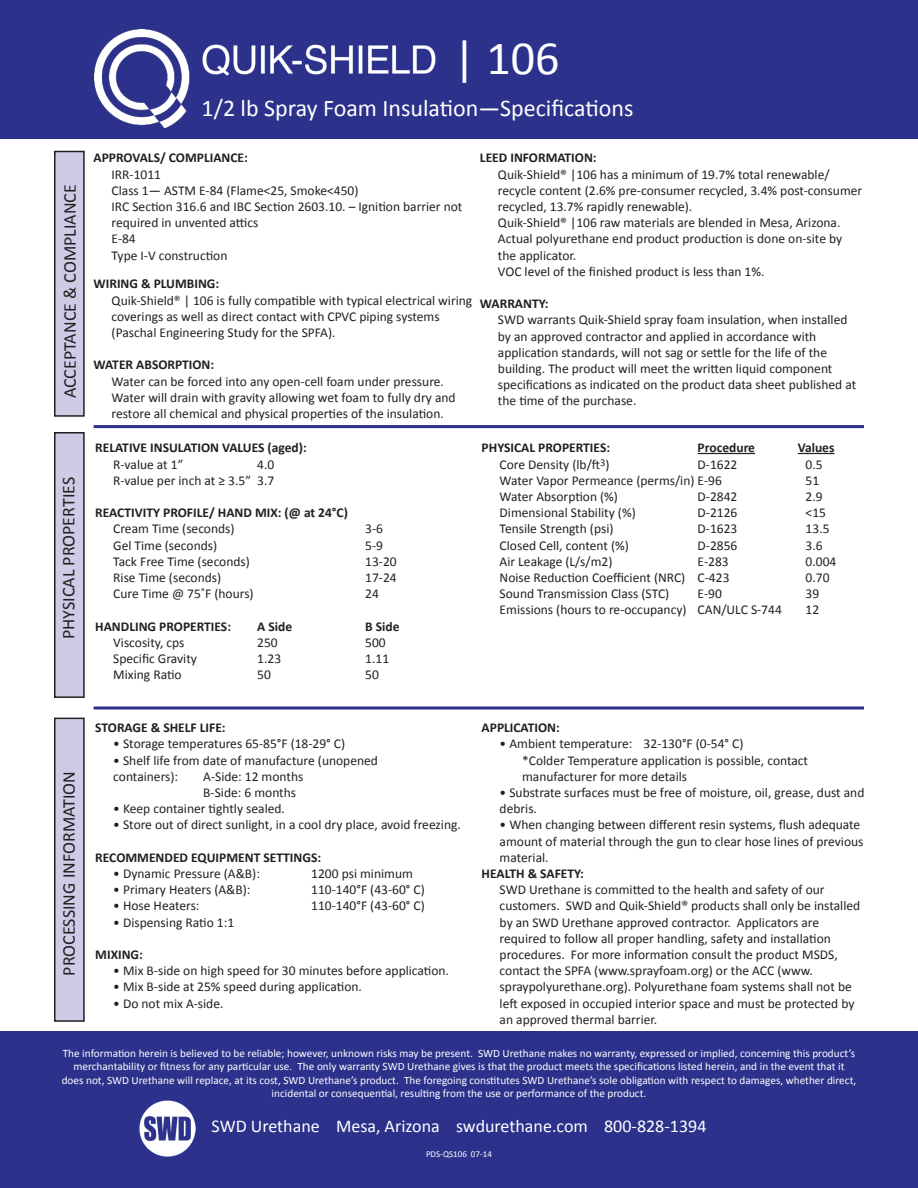
<style>
.page{position:relative;width:918px;height:1188px;background:#fff}
.page>*{position:absolute;margin:0;border:0;box-sizing:border-box;transform-origin:0 0}
.t1{font:48px "Calibri";color:#fff}
.t2{font:24px "Calibri";color:#fff}
.t3{font:18px "Calibri";color:#231f20}
.t4{font:18px "Calibri";color:#fff}
.t5{font:13.5px/16.2px "Calibri";color:#231f20}
.t6{font:700 13.5px "Calibri";color:#231f20}
.t7{font:11.25px/13.5px "Calibri";color:#fff;text-align:center}
.t8{font:9px "Calibri";color:#fff}
</style>
<div class="page">
<div style="left:0;top:1031px;width:918px;height:157px;background:#2c318b"></div>
<div style="left:0;top:0;width:918px;height:138px;background:#2c318b"></div>
<img style="left:140px;top:1100px;width:56px;height:56px">
<hr style="left:698px;top:453px;width:57px;height:1px;background:#231f20">
<hr style="left:798px;top:453px;width:36px;height:1px;background:#231f20">
<div style="left:55px;top:152px;width:29px;height:264px;background:#cdcbe5"></div>
<div style="left:54px;top:151px;width:31px;height:266px;border:2px solid #231f20"></div>
<div style="left:55px;top:433px;width:29px;height:264px;background:#cdcbe5"></div>
<div style="left:54px;top:432px;width:31px;height:266px;border:2px solid #231f20"></div>
<div style="left:55px;top:718px;width:29px;height:303px;background:#cdcbe5"></div>
<div style="left:54px;top:718px;width:31px;height:304px;border:2px solid #231f20"></div>
<img style="left:95px;top:30px;width:95px;height:97px">
<hr style="left:94px;top:425px;width:770px;height:3px;background:#2c318b">
<svg style="left:94px;top:706px;width:770px;height:4px;background:#6064a7"></svg>
<img style="left:202px;top:44px;width:234px;height:32px">
<h3 class="t3" style="left:59px;top:398px;width:216px;rotate:-90deg">ACCEPTANCE &amp; COMPLIANCE</h3>
<h3 class="t3" style="left:57px;top:639px;width:164px;rotate:-90deg">PHYSICAL PROPERTIES</h3>
<h3 class="t3" style="left:57px;top:976px;width:206px;rotate:-90deg">PROCESSING INFORMATION</h3>
<h1 class="t1" style="left:453px;top:27px;width:107px">| 106</h1>
<h2 class="t2" style="left:202px;top:92px;width:433px">1/2 lb Spray Foam Insulation—Specifications</h2>
<p class="t6" style="left:94px;top:149px;width:156px">APPROVALS/ COMPLIANCE:</p>
<p class="t5" style="left:112px;top:166px;width:352px">IRR-1011<br>Class 1— ASTM E-84 (Flame&lt;25, Smoke&lt;450)<br>IRC Section 316.6 and IBC Section 2603.10. – Ignition barrier not required in unvented attics<br>E-84<br>Type I-V construction</p>
<p class="t6" style="left:94px;top:275px;width:127px">WIRING &amp; PLUMBING:</p>
<p class="t5" style="left:112px;top:292px;width:362px">Quik-Shield® | 106 is fully compatible with typical electrical wiring coverings as well as direct contact with CPVC piping systems (Paschal Engineering Study for the SPFA).</p>
<p class="t6" style="left:94px;top:356px;width:122px">WATER ABSORPTION:</p>
<p class="t5" style="left:112px;top:373px;width:346px">Water can be forced into any open-cell foam under pressure.<br>Water will drain with gravity allowing wet foam to fully dry and restore all chemical and physical properties of the insulation.</p>
<p class="t6" style="left:480px;top:149px;width:118px">LEED INFORMATION:</p>
<p class="t5" style="left:498px;top:166px;width:366px">Quik-Shield® |106 has a minimum of 19.7% total renewable/ recycle content (2.6% pre-consumer recycled, 3.4% post-consumer recycled, 13.7% rapidly renewable).<br>Quik-Shield® |106 raw materials are blended in Mesa, Arizona.<br>Actual polyurethane end product production is done on-site by the applicator.<br>VOC level of the finished product is less than 1%.</p>
<p class="t6" style="left:480px;top:295px;width:70px">WARRANTY:</p>
<p class="t5" style="left:498px;top:312px;width:360px">SWD warrants Quik-Shield spray foam insulation, when installed by an approved contractor and applied in accordance with application standards, will not sag or settle for the life of the building. The product will meet the written liquid component specifications as indicated on the product data sheet published at the time of the purchase.</p>
<p class="t6" style="left:95px;top:439px;width:213px">RELATIVE INSULATION VALUES (aged):</p>
<p class="t5" style="left:113px;top:456px;width:72px">R-value at 1”</p>
<p class="t5" style="left:113px;top:456px;width:163px;text-align:right">4.0<br>R-value per inch at ≥ 3.5” 3.7</p>
<p class="t6" style="left:95px;top:504px;width:254px">REACTIVITY PROFILE/ HAND MIX: (@ at 24°C)</p>
<p class="t5" style="left:113px;top:521px;width:123px">Cream Time (seconds)</p>
<p class="t5" style="left:365px;top:521px;width:19px">3-6</p>
<p class="t5" style="left:113px;top:537px;width:105px">Gel Time (seconds)</p>
<p class="t5" style="left:365px;top:537px;width:19px">5-9</p>
<p class="t5" style="left:113px;top:553px;width:138px">Tack Free Time (seconds)</p>
<p class="t5" style="left:365px;top:553px;width:33px">13-20</p>
<p class="t5" style="left:113px;top:569px;width:110px">Rise Time (seconds)</p>
<p class="t5" style="left:365px;top:569px;width:33px">17-24</p>
<p class="t5" style="left:113px;top:586px;width:142px">Cure Time @ 75˚F (hours)</p>
<p class="t5" style="left:365px;top:586px;width:15px">24</p>
<p class="t6" style="left:95px;top:617px;width:137px">HANDLING PROPERTIES:</p>
<p class="t6" style="left:257px;top:617px;width:36px">A Side</p>
<p class="t6" style="left:365px;top:617px;width:36px">B Side</p>
<p class="t5" style="left:113px;top:634px;width:73px">Viscosity, cps</p>
<p class="t5" style="left:257px;top:634px;width:22px">250</p>
<p class="t5" style="left:365px;top:634px;width:22px">500</p>
<p class="t5" style="left:113px;top:650px;width:85px">Specific Gravity</p>
<p class="t5" style="left:257px;top:650px;width:25px">1.23</p>
<p class="t5" style="left:365px;top:650px;width:25px">1.11</p>
<p class="t5" style="left:113px;top:667px;width:70px">Mixing Ratio</p>
<p class="t5" style="left:257px;top:667px;width:15px">50</p>
<p class="t5" style="left:365px;top:667px;width:15px">50</p>
<p class="t6" style="left:95px;top:719px;width:132px">STORAGE &amp; SHELF LIFE:</p>
<p class="t5" style="left:113px;top:736px;width:233px">• Storage temperatures 65-85°F (18-29° C)</p>
<p class="t5" style="left:113px;top:752px;width:266px">• Shelf life from date of manufacture (unopened containers):</p>
<p class="t5" style="left:203px;top:768px;width:102px">A-Side: 12 months<br>B-Side: 6 months</p>
<p class="t5" style="left:113px;top:801px;width:173px">• Keep container tightly sealed.</p>
<p class="t5" style="left:113px;top:817px;width:349px">• Store out of direct sunlight, in a cool dry place, avoid freezing.</p>
<p class="t6" style="left:95px;top:849px;width:227px">RECOMMENDED EQUIPMENT SETTINGS:</p>
<p class="t5" style="left:113px;top:865px;width:148px">• Dynamic Pressure (A&amp;B):</p>
<p class="t5" style="left:311px;top:865px;width:103px">1200 psi minimum</p>
<p class="t5" style="left:113px;top:882px;width:139px">• Primary Heaters (A&amp;B):</p>
<p class="t5" style="left:311px;top:882px;width:115px">110-140°F (43-60° C)</p>
<p class="t5" style="left:113px;top:898px;width:88px">• Hose Heaters:</p>
<p class="t5" style="left:311px;top:898px;width:115px">110-140°F (43-60° C)</p>
<p class="t5" style="left:113px;top:914px;width:122px">• Dispensing Ratio 1:1</p>
<p class="t6" style="left:95px;top:946px;width:49px">MIXING:</p>
<p class="t5" style="left:113px;top:963px;width:337px">• Mix B-side on high speed for 30 minutes before application.</p>
<p class="t5" style="left:113px;top:979px;width:250px">• Mix B-side at 25% speed during application.</p>
<p class="t5" style="left:113px;top:995px;width:112px">• Do not mix A-side.</p>
<p class="t6" style="left:482px;top:439px;width:130px">PHYSICAL PROPERTIES:</p>
<p class="t6" style="left:698px;top:439px;width:59px">Procedure</p>
<p class="t6" style="left:798px;top:439px;width:38px">Values</p>
<p class="t5" style="left:500px;top:456px;width:112px">Core Density (lb/ft<sup>3</sup>)</p>
<p class="t5" style="left:698px;top:456px;width:41px">D-1622</p>
<p class="t5" style="left:806px;top:456px;width:19px">0.5</p>
<p class="t5" style="left:500px;top:472px;width:224px">Water Vapor Permeance (perms/in) E-96</p>
<p class="t5" style="left:806px;top:472px;width:15px">51</p>
<p class="t5" style="left:500px;top:488px;width:120px">Water Absorption (%)</p>
<p class="t5" style="left:698px;top:488px;width:41px">D-2842</p>
<p class="t5" style="left:806px;top:488px;width:19px">2.9</p>
<p class="t5" style="left:500px;top:505px;width:138px">Dimensional Stability (%)</p>
<p class="t5" style="left:698px;top:505px;width:41px">D-2126</p>
<p class="t5" style="left:806px;top:505px;width:22px">&lt;15</p>
<p class="t5" style="left:500px;top:521px;width:115px">Tensile Strength (psi)</p>
<p class="t5" style="left:698px;top:521px;width:41px">D-1623</p>
<p class="t5" style="left:806px;top:521px;width:25px">13.5</p>
<p class="t5" style="left:500px;top:537px;width:131px">Closed Cell, content (%)</p>
<p class="t5" style="left:698px;top:537px;width:41px">D-2856</p>
<p class="t5" style="left:806px;top:537px;width:19px">3.6</p>
<p class="t5" style="left:500px;top:553px;width:114px">Air Leakage (L/s/m2)</p>
<p class="t5" style="left:698px;top:553px;width:33px">E-283</p>
<p class="t5" style="left:806px;top:553px;width:32px">0.004</p>
<p class="t5" style="left:500px;top:569px;width:231px">Noise Reduction Coefficient (NRC) C-423</p>
<p class="t5" style="left:806px;top:569px;width:25px">0.70</p>
<p class="t5" style="left:500px;top:586px;width:171px">Sound Transmission Class (STC)</p>
<p class="t5" style="left:698px;top:586px;width:26px">E-90</p>
<p class="t5" style="left:806px;top:586px;width:15px">39</p>
<p class="t5" style="left:500px;top:602px;width:284px">Emissions (hours to re-occupancy) CAN/ULC S-744</p>
<p class="t5" style="left:806px;top:602px;width:15px">12</p>
<p class="t6" style="left:482px;top:719px;width:80px">APPLICATION:</p>
<p class="t5" style="left:522px;top:736px;width:288px;text-indent:-23px">• Ambient temperature: 32-130°F (0-54° C)<br>*Colder Temperature application is possible, contact manufacturer for more details</p>
<p class="t5" style="left:500px;top:784px;width:366px">• Substrate surfaces must be free of moisture, oil, grease, dust and debris.</p>
<p class="t5" style="left:500px;top:817px;width:365px">• When changing between different resin systems, flush adequate amount of material through the gun to clear hose lines of previous material.</p>
<p class="t6" style="left:482px;top:865px;width:104px">HEALTH &amp; SAFETY:</p>
<p class="t5" style="left:500px;top:882px;width:362px">SWD Urethane is committed to the health and safety of our customers. SWD and Quik-Shield® products shall only be installed by an SWD Urethane approved contractor. Applicators are required to follow all proper handling, safety and installation procedures. For more information consult the product MSDS, contact the SPFA (www.sprayfoam.org) or the ACC (www. spraypolyurethane.org). Polyurethane foam systems shall not be left exposed in occupied interior space and must be protected by an approved thermal barrier.</p>
<p class="t7" style="left:62px;top:1046px;width:796px">The information herein is believed to be reliable; however, unknown risks may be present. SWD Urethane makes no warranty, expressed or implied, concerning this product’s merchantability or fitness for any particular use. The only warranty SWD Urethane gives is that the product meets the specifications listed herein, and in the event that it does not, SWD Urethane will replace, at its cost, SWD Urethane’s product. The foregoing constitutes SWD Urethane’s sole obligation with respect to damages, whether direct, incidental or consequential, resulting from the use or performance of the product.</p>
<h3 class="t4" style="left:212px;top:1115px;width:496px">SWD Urethane Mesa, Arizona swdurethane.com 800-828-1394</h3>
<p class="t8" style="left:426px;top:1148px;width:67px">PDS-QS106 07-14</p>
</div>
